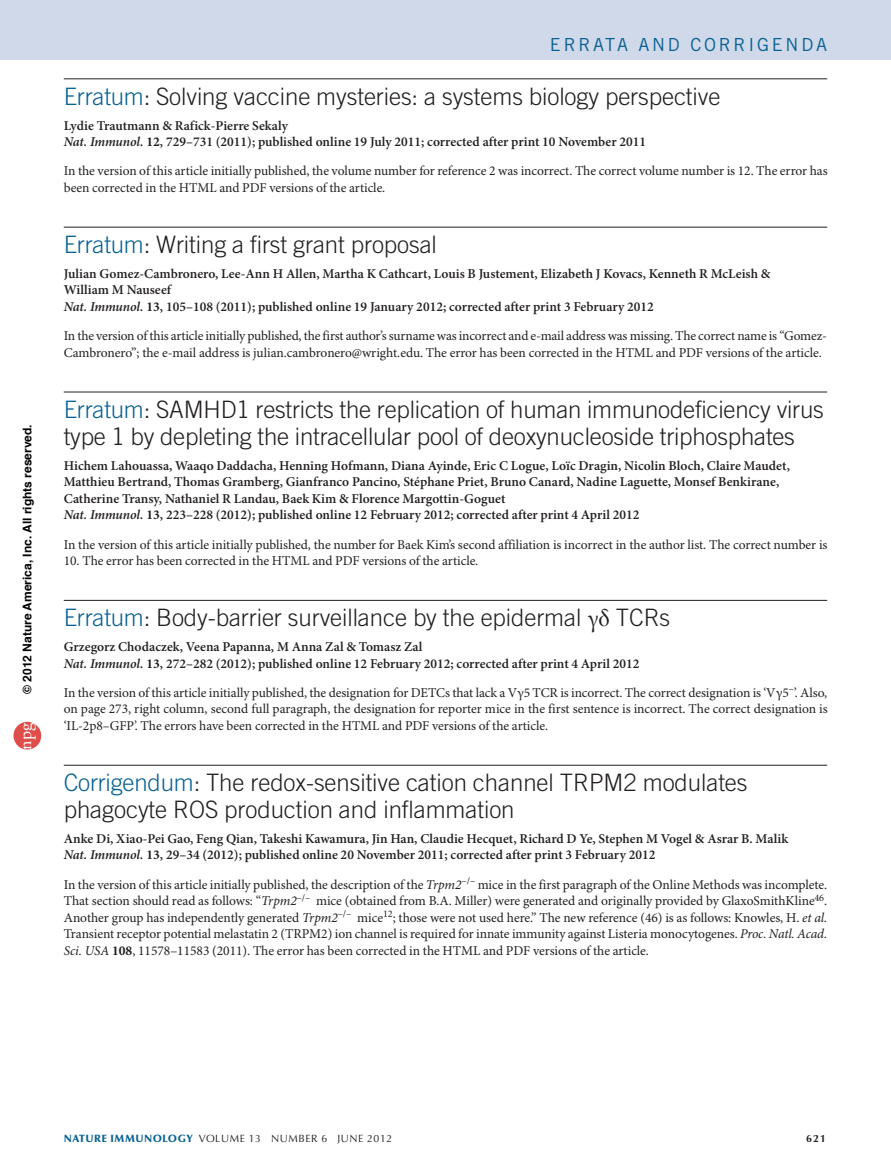
<style>
.page{position:relative;width:891px;height:1175px;background:#fff}
.page>*{position:absolute;margin:0;border:0;box-sizing:border-box;transform-origin:0 0}
.t1{font:300 24px/27px "Trade Gothic LT Std";letter-spacing:-.005em;color:#231f20}
.t2{font:18px "Trade Gothic LT Std";letter-spacing:.15em;color:#086193}
.t3{font:18px "Adobe Garamond Pro";color:#fff}
.t4{font:13.5px/16.5px "Minion Pro";letter-spacing:-.005em;color:#231f20}
.t5{font:600 13.5px/16.5px "Minion Pro";color:#231f20}
.t6{font:700 12px "Helvetica";color:#000}
.t7{font:10.5px "Optima LT Std";letter-spacing:.05em;color:#231f20}
.t8{font:700 10.5px "Optima LT Std";color:#231f20}
.s1{color:#086193}
.s2{font-style:italic}
.s3{font-weight:700}
.s4{font-family:"Minion Pro Disp";font-weight:400}
.s5{font-weight:900;color:#086193}
</style>
<div class="page">
<div style="left:0;top:0;width:891px;height:60px;background:#cfd9e9"></div>
<hr style="left:64px;top:79px;width:763px;height:1px;background:#231f20">
<hr style="left:64px;top:227px;width:763px;height:1px;background:#231f20">
<hr style="left:64px;top:392px;width:763px;height:1px;background:#231f20">
<hr style="left:64px;top:600px;width:763px;height:1px;background:#231f20">
<hr style="left:64px;top:765px;width:763px;height:1px;background:#231f20">
<div style="left:14px;top:722px;width:27px;height:27px;background:#df4e4a;border-radius:50%"></div>
<p class="t6" style="left:22px;top:693px;width:271px;rotate:-90deg">© 2012 Nature America, Inc. All rights reserved.</p>
<h2 class="t3" style="left:15px;top:749px;width:28px;rotate:-90deg">npg</h2>
<h2 class="t2" style="left:550px;top:34px;width:279px">ERRATA AND CORRIGENDA</h2>
<h1 class="t1" style="left:64px;top:82px;width:658px"><span class="s1">Erratum</span>: Solving vaccine mysteries: a systems biology perspective</h1>
<p class="t5" style="left:64px;top:117px;width:584px">Lydie Trautmann &amp; Rafick-Pierre Sekaly<br><span class="s2">Nat. Immunol.</span> <span class="s3">12</span>, 729–731 (2011); published online 19 July 2011; corrected after print 10 November 2011</p>
<p class="t4" style="left:64px;top:163px;width:765px">In the version of this article initially published, the volume number for reference 2 was incorrect. The correct volume number is 12. The error has been corrected in the HTML and PDF versions of the article.</p>
<h1 class="t1" style="left:64px;top:230px;width:375px"><span class="s1">Erratum</span>: Writing a first grant proposal</h1>
<p class="t5" style="left:64px;top:266px;width:708px">Julian Gomez-Cambronero, Lee-Ann H Allen, Martha K Cathcart, Louis B Justement, Elizabeth J Kovacs, Kenneth R McLeish &amp;<br>William M Nauseef<br><span class="s2">Nat. Immunol.</span> <span class="s3">13</span>, 105–108 (2011); published online 19 January 2012; corrected after print 3 February 2012</p>
<p class="t4" style="left:64px;top:328px;width:765px">In the version of this article initially published, the first author’s surname was incorrect and e-mail address was missing. The correct name is “Gomez-<br>Cambronero”; the e-mail address is julian.cambronero@wright.edu. The error has been corrected in the HTML and PDF versions of the article.</p>
<h1 class="t1" style="left:64px;top:395px;width:762px"><span class="s1">Erratum</span>: SAMHD1 restricts the replication of human immunodeficiency virus type 1 by depleting the intracellular pool of deoxynucleoside triphosphates</h1>
<p class="t5" style="left:64px;top:458px;width:728px">Hichem Lahouassa, Waaqo Daddacha, Henning Hofmann, Diana Ayinde, Eric C Logue, Loïc Dragin, Nicolin Bloch, Claire Maudet, Matthieu Bertrand, Thomas Gramberg, Gianfranco Pancino, Stéphane Priet, Bruno Canard, Nadine Laguette, Monsef Benkirane, Catherine Transy, Nathaniel R Landau, Baek Kim &amp; Florence Margottin-Goguet<br><span class="s2">Nat. Immunol.</span> <span class="s3">13</span>, 223–228 (2012); published online 12 February 2012; corrected after print 4 April 2012</p>
<p class="t4" style="left:64px;top:536px;width:765px">In the version of this article initially published, the number for Baek Kim’s second affiliation is incorrect in the author list. The correct number is</p>
<p class="t4" style="left:64px;top:553px;width:416px">10. The error has been corrected in the HTML and PDF versions of the article.</p>
<h1 class="t1" style="left:64px;top:603px;width:608px"><span class="s1">Erratum</span>: Body-barrier surveillance by the epidermal <span class="s4">γδ</span> TCRs</h1>
<p class="t5" style="left:64px;top:639px;width:577px">Grzegorz Chodaczek, Veena Papanna, M Anna Zal &amp; Tomasz Zal<br><span class="s2">Nat. Immunol.</span> <span class="s3">13</span>, 272–282 (2012); published online 12 February 2012; corrected after print 4 April 2012</p>
<p class="t4" style="left:64px;top:685px;width:765px;text-align:justify">In the version of this article initially published, the designation for DETCs that lack a Vγ5 TCR is incorrect. The correct designation is ‘Vγ5<sup>–</sup>’. Also, on page 273, right column, second full paragraph, the designation for reporter mice in the first sentence is incorrect. The correct designation is ‘IL-2p8–GFP’. The errors have been corrected in the HTML and PDF versions of the article.</p>
<h1 class="t1" style="left:64px;top:768px;width:685px"><span class="s1">Corrigendum</span>: The redox-sensitive cation channel TRPM2 modulates phagocyte ROS production and inflammation</h1>
<p class="t5" style="left:64px;top:831px;width:726px">Anke Di, Xiao-Pei Gao, Feng Qian, Takeshi Kawamura, Jin Han, Claudie Hecquet, Richard D Ye, Stephen M Vogel &amp; Asrar B. Malik<br><span class="s2">Nat. Immunol.</span> <span class="s3">13</span>, 29–34 (2012); published online 20 November 2011; corrected after print 3 February 2012</p>
<p class="t4" style="left:64px;top:876px;width:765px;text-align:justify">In the version of this article initially published, the description of the <span class="s2">Trpm2</span><sup>–/–</sup> mice in the first paragraph of the Online Methods was incomplete.<br>That section should read as follows: “<span class="s2">Trpm2</span><sup>–/–</sup> mice (obtained from B.A. Miller) were generated and originally provided by GlaxoSmithKline<sup>46</sup>.<br>Another group has independently generated <span class="s2">Trpm2</span><sup>–/–</sup> mice<sup>12</sup>; those were not used here.” The new reference (46) is as follows: Knowles, H. <span class="s2">et al.<br></span>Transient receptor potential melastatin 2 (TRPM2) ion channel is required for innate immunity against Listeria monocytogenes. <span class="s2">Proc. Natl. Acad.<br>Sci. USA</span> <span class="s3">108</span>, 11578–11583 (2011). The error has been corrected in the HTML and PDF versions of the article.</p>
<p class="t7" style="left:64px;top:1132px;width:330px"><span class="s5">NATURE IMMUNOLOGY</span> VOLUME 13 NUMBER 6 JUNE 2012</p>
<p class="t8" style="left:806px;top:1132px;width:21px">621</p>
</div>
